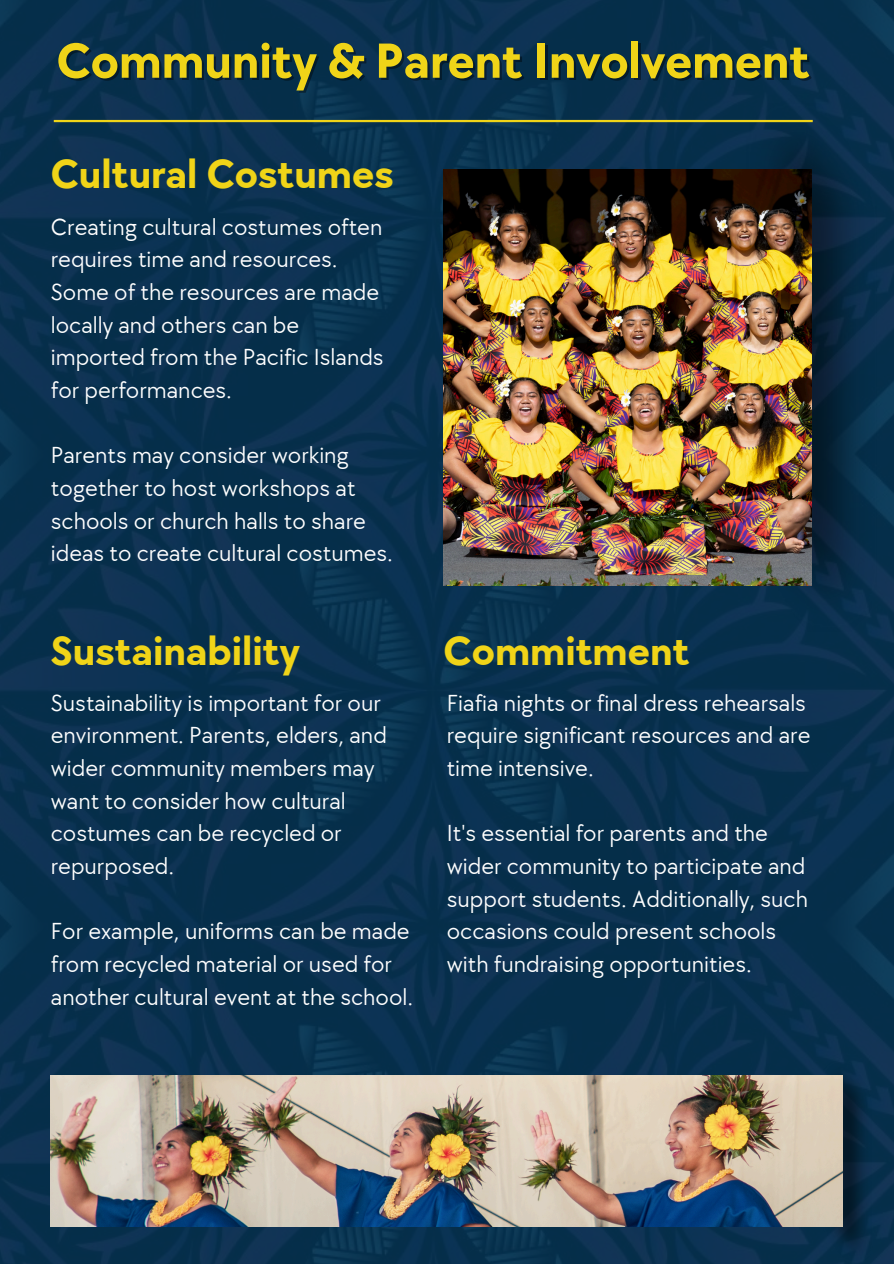
<style>
.page{position:relative;width:894px;height:1264px;background:#fff}
.page>*{position:absolute;margin:0;border:0;box-sizing:border-box;transform-origin:0 0}
.t1{font:700 51px "TT Chocolates";color:#f0d418}
.t2{font:700 42px "TT Chocolates";color:#f0d418}
.t3{font:24px/32.7px "TT Chocolates";color:#fff}
</style>
<div class="page">
<img style="left:0;top:0;width:893px;height:1263px">
<hr style="left:54px;top:120px;width:758px;height:2px;background:#f0d418">
<img style="left:443px;top:169px;width:368px;height:416px">
<img style="left:822px;top:1058px;width:49px;height:205px">
<img style="left:51px;top:1074px;width:791px;height:152px">
<h2 class="t1" style="left:57px;top:32px;width:754px">Community &amp; Parent Involvement</h2>
<p class="t2" style="left:51px;top:150px;width:344px">Cultural Costumes</p>
<p class="t3" style="left:51px;top:211px;width:334px">Creating cultural costumes often requires time and resources.<br>Some of the resources are made locally and others can be imported from the Pacific Islands for performances.</p>
<p class="t3" style="left:51px;top:439px;width:343px">Parents may consider working together to host workshops at schools or church halls to share ideas to create cultural costumes.</p>
<p class="t2" style="left:51px;top:626px;width:250px">Sustainability</p>
<p class="t3" style="left:51px;top:687px;width:337px">Sustainability is important for our environment. Parents, elders, and wider community members may want to consider how cultural costumes can be recycled or repurposed.</p>
<h2 class="t3" style="left:51px;top:915px;width:364px">For example, uniforms can be made from recycled material or used for another cultural event at the school.</h2>
<h2 class="t2" style="left:443px;top:626px;width:247px">Commitment</h2>
<p class="t3" style="left:446px;top:687px;width:365px">Fiafia nights or final dress rehearsals require significant resources and are time intensive.</p>
<p class="t3" style="left:446px;top:817px;width:362px">It's essential for parents and the wider community to participate and support students. Additionally, such occasions could present schools with fundraising opportunities.</p>
</div>
